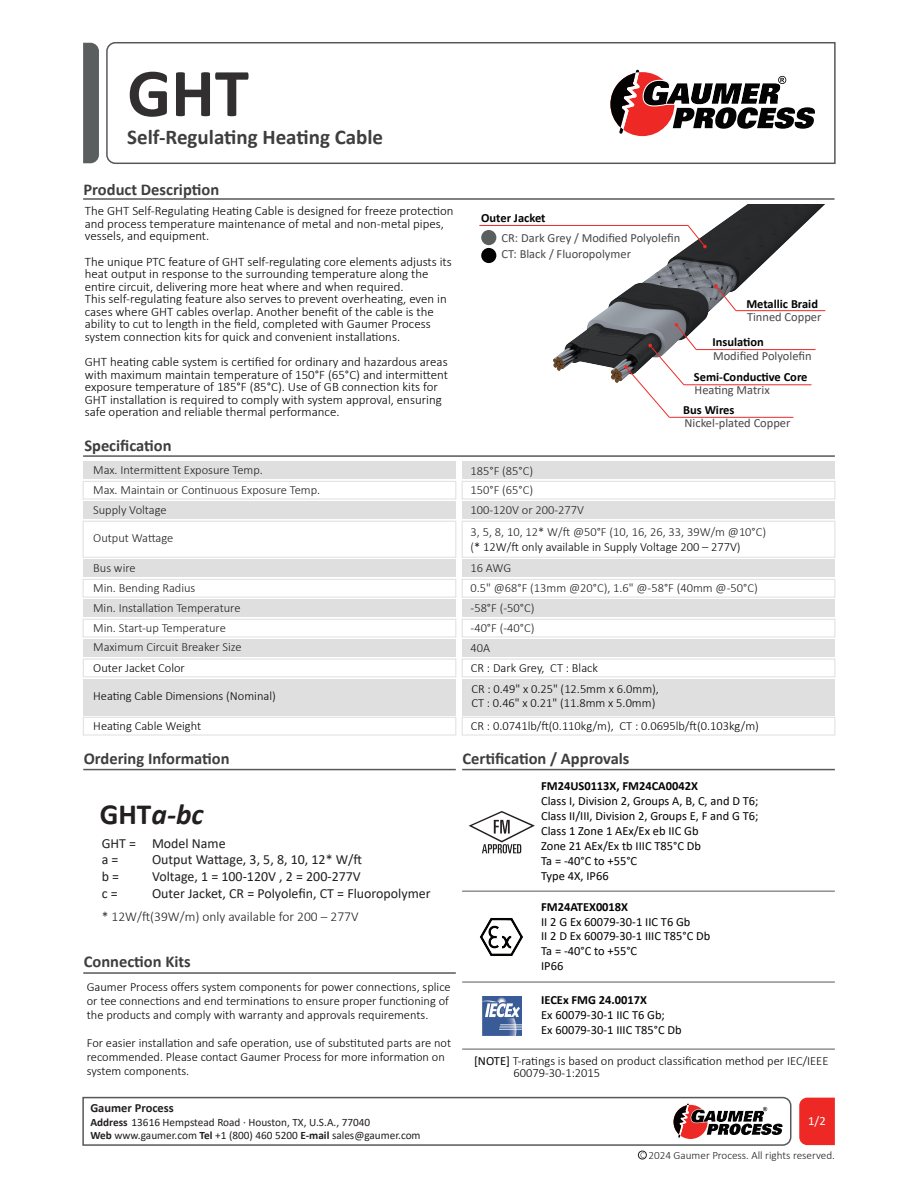
<style>
.page{position:relative;width:918px;height:1188px;background:#fff}
.page>*{position:absolute;margin:0;border:0;box-sizing:border-box;transform-origin:0 0}
.t1{font:700 69px "Calibri";color:#312f30}
.t2{font:italic 700 29.25px "Calibri";color:#231f20}
.t3{font:700 21px "Calibri";color:#3e3e3f}
.t4{font:700 16.5px "Calibri";color:#3e3e3f}
.t5{font:13.95px/16.8px "Calibri";color:#231f20}
.t6{font:300 13.5px "Calibri";color:#231f20}
.t7{font:300 12.9px/12.6px "Calibri";color:#030303}
.t8{font:12.6px "Calibri";color:#fff}
.t9{font:300 12.45px/14px "Calibri";color:#030303}
.t10{font:300 12.45px/19.8px "Calibri";color:#231f20}
.t11{font:12.45px/15px "Calibri";color:#030303}
.t12{font:12.45px/16.8px "Calibri";color:#484849}
.t13{font:700 12.45px "Calibri";color:#030303}
.t14{font:700 12.45px "Calibri";color:#231f20}
.t15{font:11.25px/13.5px "Calibri";color:#231f20}
.t16{font:300 11.1px "Calibri";color:#231f20}
.s1{color:#030303}
.s2{font-style:normal}
.s3{font-weight:700}
.s4{font-weight:400}
</style>
<div class="page">
<hr style="left:83px;top:198px;width:752px;height:2px;background:#57585a">
<hr style="left:83px;top:455px;width:752px;height:2px;background:#57585a">
<img style="left:553px;top:204px;width:272px;height:181px">
<hr style="left:696px;top:349px;width:120px;height:1px;background:#ee2a29">
<div style="left:481px;top:230px;width:15px;height:15px;background:#5b5e5f;border-radius:50%"></div>
<div style="left:481px;top:248px;width:15px;height:15px;background:#030303;border-radius:50%"></div>
<svg style="left:714px;top:284px;width:22px;height:27px"></svg>
<hr style="left:736px;top:310px;width:89px;height:1px;background:#ee2a29">
<hr style="left:684px;top:385px;width:128px;height:1px;background:#ee2a29">
<svg style="left:624px;top:323px;width:73px;height:95px"></svg>
<hr style="left:669px;top:417px;width:124px;height:1px;background:#ee2a29">
<svg style="left:688px;top:225px;width:19px;height:23px"></svg>
<hr style="left:479px;top:225px;width:209px;height:1px;background:#ee2a29">
<div style="left:462px;top:461px;width:373px;height:18px;background:#e0dfdf"></div>
<div style="left:462px;top:481px;width:373px;height:18px;border:1px solid #e0dfdf"></div>
<div style="left:462px;top:501px;width:373px;height:18px;background:#e0dfdf"></div>
<div style="left:462px;top:521px;width:373px;height:36px;border:1px solid #e0dfdf"></div>
<div style="left:462px;top:559px;width:373px;height:18px;background:#e0dfdf"></div>
<div style="left:462px;top:579px;width:373px;height:18px;border:1px solid #e0dfdf"></div>
<div style="left:462px;top:599px;width:373px;height:18px;background:#e0dfdf"></div>
<div style="left:462px;top:619px;width:373px;height:18px;border:1px solid #e0dfdf"></div>
<div style="left:462px;top:679px;width:373px;height:36px;background:#e0dfdf"></div>
<div style="left:83px;top:461px;width:373px;height:18px;background:#e0dfdf"></div>
<div style="left:83px;top:481px;width:373px;height:18px;border:1px solid #e0dfdf"></div>
<div style="left:83px;top:501px;width:373px;height:18px;background:#e0dfdf"></div>
<div style="left:83px;top:521px;width:373px;height:36px;border:1px solid #e0dfdf"></div>
<div style="left:83px;top:559px;width:373px;height:18px;background:#e0dfdf"></div>
<div style="left:83px;top:579px;width:373px;height:18px;border:1px solid #e0dfdf"></div>
<div style="left:83px;top:599px;width:373px;height:18px;background:#e0dfdf"></div>
<div style="left:83px;top:619px;width:373px;height:18px;border:1px solid #e0dfdf"></div>
<div style="left:83px;top:679px;width:373px;height:36px;background:#e0dfdf"></div>
<div style="left:462px;top:639px;width:373px;height:18px;background:#e0dfdf"></div>
<div style="left:462px;top:659px;width:373px;height:18px;border:1px solid #e0dfdf"></div>
<div style="left:83px;top:639px;width:373px;height:18px;background:#e0dfdf"></div>
<div style="left:83px;top:659px;width:373px;height:18px;border:1px solid #e0dfdf"></div>
<div style="left:462px;top:717px;width:373px;height:18px;border:1px solid #e0dfdf"></div>
<div style="left:83px;top:717px;width:373px;height:18px;border:1px solid #e0dfdf"></div>
<svg style="left:799px;top:1098px;width:36px;height:47px;background:#ee2d2a"></svg>
<svg style="left:106px;top:42px;width:730px;height:122px"></svg>
<svg style="left:83px;top:43px;width:16px;height:120px;background:#5e6162"></svg>
<svg style="left:610px;top:70px;width:206px;height:67px"></svg>
<hr style="left:83px;top:769px;width:373px;height:1px;background:#57585a">
<hr style="left:83px;top:972px;width:373px;height:2px;background:#57585a">
<hr style="left:462px;top:769px;width:373px;height:1px;background:#57585a">
<hr style="left:462px;top:1049px;width:373px;height:1px;background:#57585a">
<svg style="left:469px;top:811px;width:66px;height:42px"></svg>
<img style="left:482px;top:996px;width:40px;height:39px">
<img style="left:480px;top:918px;width:43px;height:38px">
<hr style="left:462px;top:982px;width:373px;height:1px;background:#57585a">
<hr style="left:462px;top:891px;width:373px;height:1px;background:#57585a">
<svg style="left:82px;top:1096px;width:710px;height:62px"></svg>
<div style="left:638px;top:1151px;width:9px;height:8px;border:1px solid #231f20;border-radius:50%"></div>
<h1 class="t1" style="left:127px;top:44px;width:123px">GHT</h1>
<h3 class="t3" style="left:127px;top:123px;width:257px">Self-Regulating Heating Cable</h3>
<p class="t4" style="left:84px;top:178px;width:137px">Product Description</p>
<p class="t7" style="left:85px;top:205px;width:370px">The GHT Self-Regulating Heating Cable is designed for freeze protection and process temperature maintenance of metal and non-metal pipes, vessels, and equipment.</p>
<p class="t7" style="left:85px;top:255px;width:369px">The unique PTC feature of GHT self-regulating core elements adjusts its heat output in response to the surrounding temperature along the entire circuit, delivering more heat where and when required.<br>This self-regulating feature also serves to prevent overheating, even in cases where GHT cables overlap. Another benefit of the cable is the ability to cut to length in the field, completed with Gaumer Process system connection kits for quick and convenient installations.</p>
<p class="t7" style="left:85px;top:355px;width:365px">GHT heating cable system is certified for ordinary and hazardous areas with maximum maintain temperature of 150°F (65°C) and intermittent exposure temperature of 185°F (85°C). Use of GB connection kits for GHT installation is required to comply with system approval, ensuring safe operation and reliable thermal performance.</p>
<p class="t4" style="left:84px;top:434px;width:89px">Specification</p>
<p class="t10" style="left:93px;top:460px;width:228px">Max. Intermittent Exposure Temp.<br>Max. Maintain or Continuous Exposure Temp.<br>Supply Voltage</p>
<p class="t10" style="left:93px;top:528px;width:82px">Output Wattage</p>
<p class="t10" style="left:93px;top:557px;width:149px">Bus wire<br>Min. Bending Radius<br>Min. Installation Temperature<br>Min. Start-up Temperature</p>
<p class="t10" style="left:93px;top:637px;width:150px">Maximum Circuit Breaker Size</p>
<p class="t9" style="left:93px;top:661px;width:93px">Outer Jacket Color</p>
<p class="t9" style="left:93px;top:689px;width:184px">Heating Cable Dimensions (Nominal)</p>
<p class="t13" style="left:481px;top:210px;width:66px">Outer Jacket</p>
<p class="t12" style="left:502px;top:229px;width:180px">CR: Dark Grey / Modified Polyolefin<br>CT: Black / Fluoropolymer</p>
<p class="t13" style="left:746px;top:295px;width:73px">Metallic Braid</p>
<p class="t12" style="left:747px;top:308px;width:76px">Tinned Copper</p>
<p class="t13" style="left:712px;top:333px;width:53px">Insulation</p>
<p class="t12" style="left:713px;top:347px;width:100px">Modified Polyolefin</p>
<p class="t13" style="left:694px;top:368px;width:115px">Semi-Conductive Core</p>
<p class="t12" style="left:695px;top:382px;width:77px">Heating Matrix</p>
<p class="t12" style="left:685px;top:414px;width:107px">Nickel-plated Copper</p>
<p class="t13" style="left:683px;top:401px;width:53px">Bus Wires</p>
<p class="t10" style="left:471px;top:461px;width:115px">185°F (85°C)<br>150°F (65°C)<br>100-120V or 200-277V</p>
<p class="t10" style="left:471px;top:524px;width:297px;line-height:15px">3, 5, 8, 10, 12* W/ft @50°F (10, 16, 26, 33, 39W/m @10°C) (<span class="s1">* 12W/ft only available in Supply Voltage 200 – 277V)</span></p>
<p class="t10" style="left:471px;top:558px;width:289px">16 AWG<br>0.5" @68°F (13mm @20°C), 1.6" @-58°F (40mm @-50°C) -58°F (-50°C)<br>-40°F (-40°C)</p>
<p class="t10" style="left:471px;top:637px;width:21px">40A</p>
<p class="t9" style="left:471px;top:661px;width:129px">CR : Dark Grey, CT : Black</p>
<p class="t9" style="left:471px;top:682px;width:189px">CR : 0.49" x 0.25" (12.5mm x 6.0mm),<br>CT : 0.46" x 0.21" (11.8mm x 5.0mm)</p>
<p class="t9" style="left:93px;top:719px;width:109px">Heating Cable Weight</p>
<p class="t9" style="left:471px;top:719px;width:290px">CR : 0.0741lb/ft(0.110kg/m), CT : 0.0695lb/ft(0.103kg/m)</p>
<p class="t4" style="left:84px;top:747px;width:147px">Ordering Information</p>
<h2 class="t2" style="left:100px;top:793px;width:105px"><span class="s2">GHT</span>a-bc</h2>
<p class="t5" style="left:102px;top:834px;width:125px">GHT = Model Name a =</p>
<p class="t5" style="left:152px;top:851px;width:212px">Output Wattage, 3, 5, 8, 10, 12* W/ft</p>
<p class="t5" style="left:102px;top:868px;width:19px">b =</p>
<p class="t5" style="left:152px;top:868px;width:210px">Voltage, 1 = 100-120V , 2 = 200-277V</p>
<p class="t5" style="left:102px;top:885px;width:18px">c =</p>
<p class="t5" style="left:152px;top:885px;width:280px">Outer Jacket, CR = Polyolefin, CT = Fluoropolymer</p>
<p class="t6" style="left:102px;top:908px;width:258px">* 12W/ft(39W/m) only available for 200 – 277V</p>
<p class="t4" style="left:84px;top:950px;width:109px">Connection Kits</p>
<p class="t9" style="left:87px;top:980px;width:365px">Gaumer Process offers system components for power connections, splice or tee connections and end terminations to ensure proper functioning of the products and comply with warranty and approvals requirements.</p>
<p class="t9" style="left:87px;top:1036px;width:366px">For easier installation and safe operation, use of substituted parts are not recommended. Please contact Gaumer Process for more information on system components.</p>
<p class="t14" style="left:90px;top:1099px;width:85px">Gaumer Process</p>
<p class="t15" style="left:90px;top:1115px;width:332px"><span class="s3">Address</span> 13616 Hempstead Road · Houston, TX, U.S.A., 77040<br><span class="s3">Web</span> www.gaumer.com <span class="s3">Tel</span> +1 (800) 460 5200 <span class="s3">E-mail</span> sales@gaumer.com</p>
<p class="t4" style="left:463px;top:747px;width:168px">Certification / Approvals</p>
<p class="t13" style="left:541px;top:778px;width:158px">FM24US0113X, FM24CA0042X</p>
<p class="t11" style="left:541px;top:793px;width:219px">Class I, Division 2, Groups A, B, C, and D T6;<br>Class II/III, Division 2, Groups E, F and G T6;<br>Class 1 Zone 1 AEx/Ex eb IIC Gb<br>Zone 21 AEx/Ex tb IIIC T85°C Db<br>Ta = -40°C to +55°C<br>Type 4X, IP66</p>
<p class="t13" style="left:541px;top:898px;width:88px">FM24ATEX0018X</p>
<p class="t11" style="left:541px;top:914px;width:171px">II 2 G Ex 60079-30-1 IIC T6 Gb<br>II 2 D Ex 60079-30-1 IIIC T85°C Db<br>Ta = -40°C to +55°C<br>IP66</p>
<p class="t13" style="left:541px;top:991px;width:107px">IECEx FMG 24.0017X</p>
<p class="t11" style="left:541px;top:1007px;width:142px">Ex 60079-30-1 IIC T6 Gb;<br>Ex 60079-30-1 IIIC T85°C Db</p>
<p class="t9" style="left:514px;top:1054px;width:316px;line-height:12.6px;text-indent:-39px"><span class="s4">[NOTE]</span> T-ratings is based on product classification method per IEC/IEEE<br>60079-30-1:2015</p>
<p class="t8" style="left:808px;top:1112px;width:19px">1/2</p>
<p class="t16" style="left:648px;top:1148px;width:188px">2024 Gaumer Process. All rights reserved.</p>
</div>
